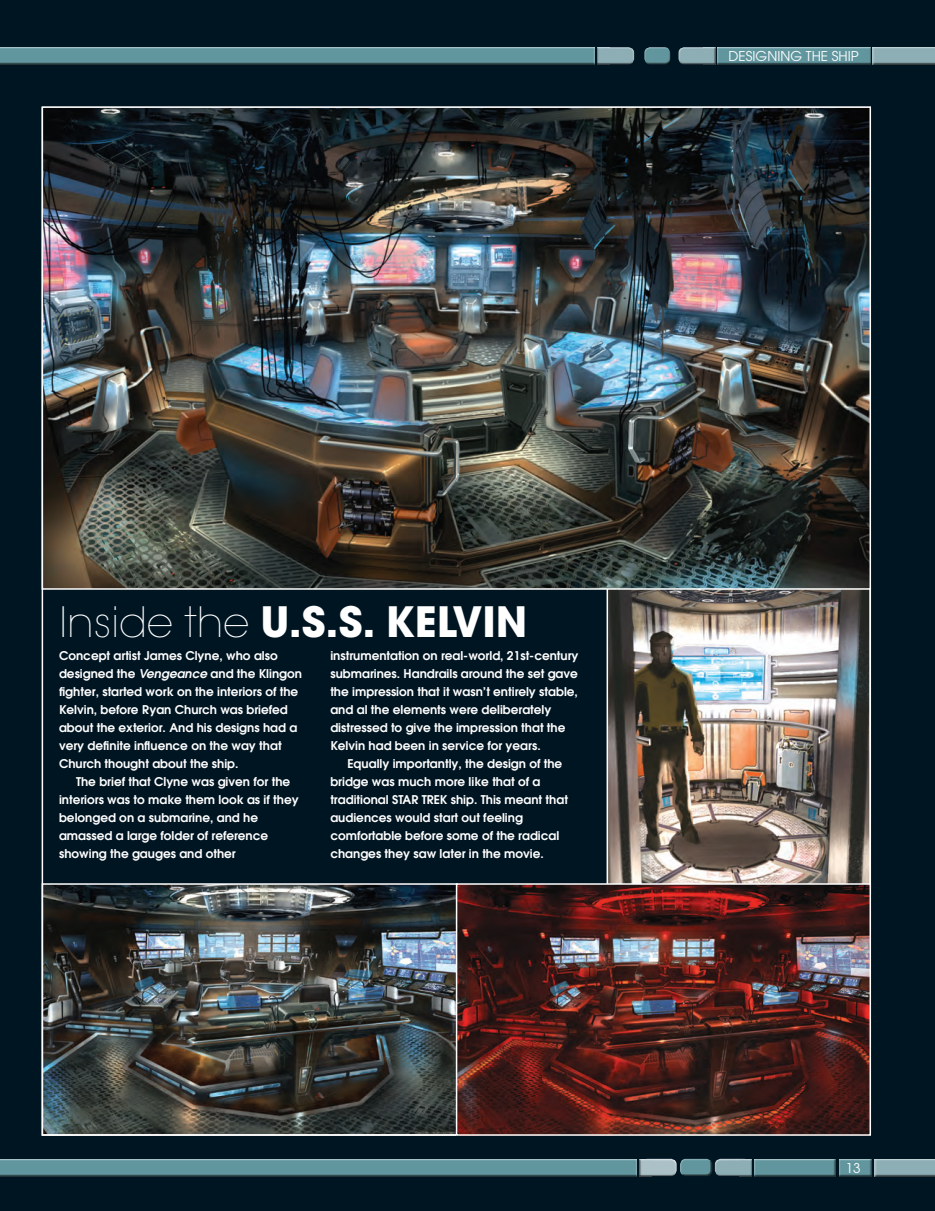
<style>
.page{position:relative;width:935px;height:1211px;background:#001522}
.page>*{position:absolute;margin:0;border:0;box-sizing:border-box;transform-origin:0 0}
.t1{font:700 41.55px "Avant Garde LT";color:#fff}
.t2{font:13.5px "Avant Garde LT";color:#fff}
.t3{font:600 12px/18px "Avant Garde LT";color:#fff}
.s1{font-weight:200}
.s2{font-style:italic}
</style>
<div class="page">
<div style="left:716px;top:46px;width:156px;height:19px;background:#231f20;opacity:.75"></div>
<div style="left:871px;top:46px;width:64px;height:19px;background:#231f20;opacity:.75"></div>
<div style="left:0;top:46px;width:595px;height:19px;background:#231f20;opacity:.75"></div>
<div style="left:643px;top:45px;width:29px;height:18px;background:#fff;opacity:.75"></div>
<div style="left:643px;top:49px;width:30px;height:16px;background:#231f20;opacity:.75"></div>
<div style="left:676px;top:46px;width:40px;height:19px;background:#231f20;opacity:.75"></div>
<div style="left:596px;top:46px;width:40px;height:19px;background:#231f20;opacity:.75"></div>
<div style="left:713px;top:1158px;width:40px;height:18px;background:#231f20;opacity:.75"></div>
<div style="left:753px;top:1158px;width:84px;height:18px;background:#231f20;opacity:.75"></div>
<div style="left:838px;top:1158px;width:35px;height:18px;background:#231f20;opacity:.75"></div>
<div style="left:874px;top:1158px;width:61px;height:18px;background:#231f20;opacity:.75"></div>
<div style="left:638px;top:1158px;width:40px;height:18px;background:#231f20;opacity:.75"></div>
<div style="left:0;top:1158px;width:637px;height:18px;background:#231f20;opacity:.75"></div>
<div style="left:679px;top:1158px;width:32px;height:18px;background:#fff;opacity:.75"></div>
<div style="left:681px;top:1158px;width:34px;height:20px;background:#231f20;opacity:.75"></div>
<img style="left:45px;top:886px;width:823px;height:247px">
<img style="left:609px;top:590px;width:259px;height:302px">
<div style="left:606px;top:585px;width:265px;height:310px;border:2px solid #fff"></div>
<img style="left:45px;top:109px;width:823px;height:478px">
<div style="left:456px;top:883px;width:415px;height:253px;border:2px solid #fff"></div>
<p class="t2" style="left:728px;top:48px;width:132px">DESIGNING THE SHIP</p>
<h1 class="t1" style="left:59px;top:595px;width:469px"><span class="s1">Inside the</span> U.S.S. KELVIN</h1>
<p class="t3" style="left:59px;top:647px;width:244px">Concept artist James Clyne, who also designed the <span class="s2">Vengeance</span> and the Klingon fighter, started work on the interiors of the Kelvin, before Ryan Church was briefed about the exterior. And his designs had a very definite influence on the way that Church thought about the ship.</p>
<p class="t3" style="left:59px;top:773px;width:241px;text-indent:17px">The brief that Clyne was given for the interiors was to make them look as if they belonged on a submarine, and he amassed a large folder of reference showing the gauges and other</p>
<p class="t3" style="left:330px;top:647px;width:250px">instrumentation on real-world, 21st-century submarines. Handrails around the set gave the impression that it wasn’t entirely stable, and al the elements were deliberately distressed to give the impression that the Kelvin had been in service for years.</p>
<p class="t3" style="left:330px;top:755px;width:239px;text-indent:17px">Equally importantly, the design of the bridge was much more like that of a traditional STAR TREK ship. This meant that audiences would start out feeling comfortable before some of the radical changes they saw later in the movie.</p>
<p class="t2" style="left:845px;top:1160px;width:16px">13</p>
</div>
